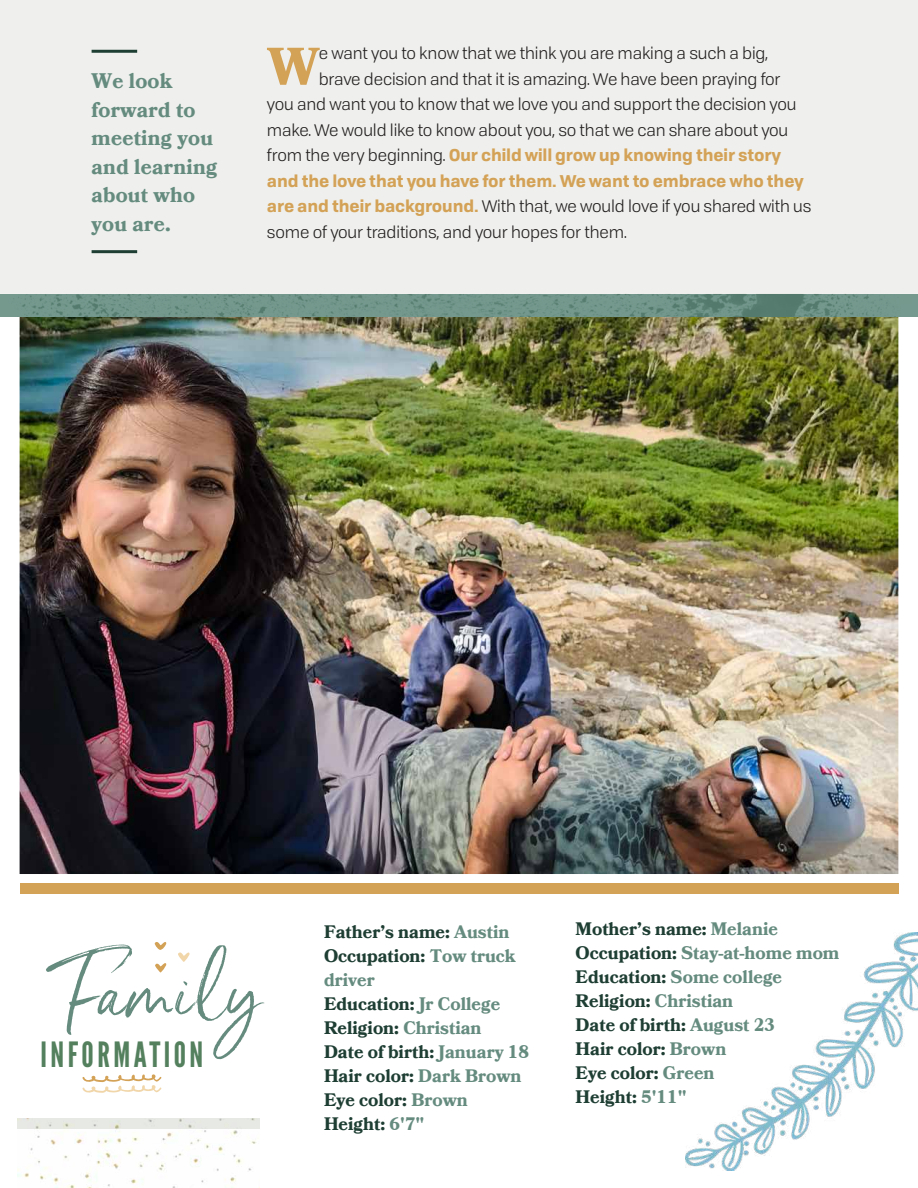
<style>
.page{position:relative;width:918px;height:1188px;background:#fff}
.page>*{position:absolute;margin:0;border:0;box-sizing:border-box;transform-origin:0 0}
.t1{font:94.5px "Serendipity One";color:#658b7f}
.t2{font:700 52.95px "Bookmania W01";color:#d4a257}
.t3{font:34.8px "League Gothic";letter-spacing:.1em;color:#54805e}
.t4{font:700 21px/28.5px "Bookmania W01";letter-spacing:.01em;color:#658b7f}
.t5{font:700 18px/24px "Bookmania W01";color:#1e3e33}
.t6{font:16.5px "Tofino";letter-spacing:-.01em;color:#231f20}
.t7{font:700 16.5px "Tofino";letter-spacing:-.01em;color:#d4a257}
.s1{font-weight:400;color:#231f20}
.s2{font-weight:700;color:#d4a257}
.s3{color:#658b7f}
</style>
<div class="page">
<div style="left:0;top:0;width:918px;height:308px;background:#eff0ed"></div>
<img style="left:20px;top:316px;width:878px;height:558px">
<img style="left:0;top:294px;width:918px;height:22px">
<div style="left:20px;top:883px;width:878px;height:11px;background:#d4a257"></div>
<hr style="left:92px;top:50px;width:45px;height:3px;background:#1e3e33">
<hr style="left:92px;top:250px;width:45px;height:3px;background:#1e3e33">
<svg style="left:82px;top:1074px;width:80px;height:19px"></svg>
<img style="left:17px;top:1129px;width:243px;height:59px">
<div style="left:17px;top:1119px;width:243px;height:10px;background:#e8eae6"></div>
<img style="left:686px;top:932px;width:232px;height:239px">
<p class="t4" style="left:92px;top:67px;width:127px">We look forward to meeting you and learning about who you are.</p>
<h2 class="t2" style="left:267px;top:36px;width:53px">W</h2>
<p class="t6" style="left:319px;top:41px;width:451px">e want you to know that we think you are making a such a big,</p>
<p class="t6" style="left:319px;top:67px;width:463px">brave decision and that it is amazing. We have been praying for</p>
<p class="t6" style="left:267px;top:92px;width:531px">you and want you to know that we love you and support the decision you</p>
<p class="t6" style="left:267px;top:118px;width:523px">make. We would like to know about you, so that we can share about you</p>
<p class="t7" style="left:267px;top:142px;width:516px"><span class="s1">from the very beginning.</span> Our child will grow up knowing their story</p>
<p class="t7" style="left:267px;top:167px;width:538px">and the love that you have for them. We want to embrace who they</p>
<p class="t6" style="left:267px;top:194px;width:546px"><span class="s2">are and their background.</span> With that, we would love if you shared with us</p>
<p class="t6" style="left:267px;top:220px;width:361px">some of your traditions, and your hopes for them.</p>
<h1 class="t1" style="left:50px;top:931px;width:212px">Family</h1>
<h3 class="t3" style="left:40px;top:1034px;width:164px">INFORMATION</h3>
<p class="t5" style="left:324px;top:920px;width:207px">Father’s name: <span class="s3">Austin<br></span>Occupation: <span class="s3">Tow truck driver<br></span>Education: <span class="s3">Jr College<br></span>Religion: <span class="s3">Christian<br></span>Date of birth: <span class="s3">January 18<br></span>Hair color: <span class="s3">Dark Brown<br></span>Eye color: <span class="s3">Brown<br></span>Height: <span class="s3">6'7"</span></p>
<p class="t5" style="left:576px;top:917px;width:265px">Mother’s name: <span class="s3">Melanie<br></span>Occupation: <span class="s3">Stay-at-home mom<br></span>Education: <span class="s3">Some college<br></span>Religion: <span class="s3">Christian<br></span>Date of birth: <span class="s3">August 23<br></span>Hair color: <span class="s3">Brown<br></span>Eye color: <span class="s3">Green<br></span>Height: <span class="s3">5'11"</span></p>
</div>
